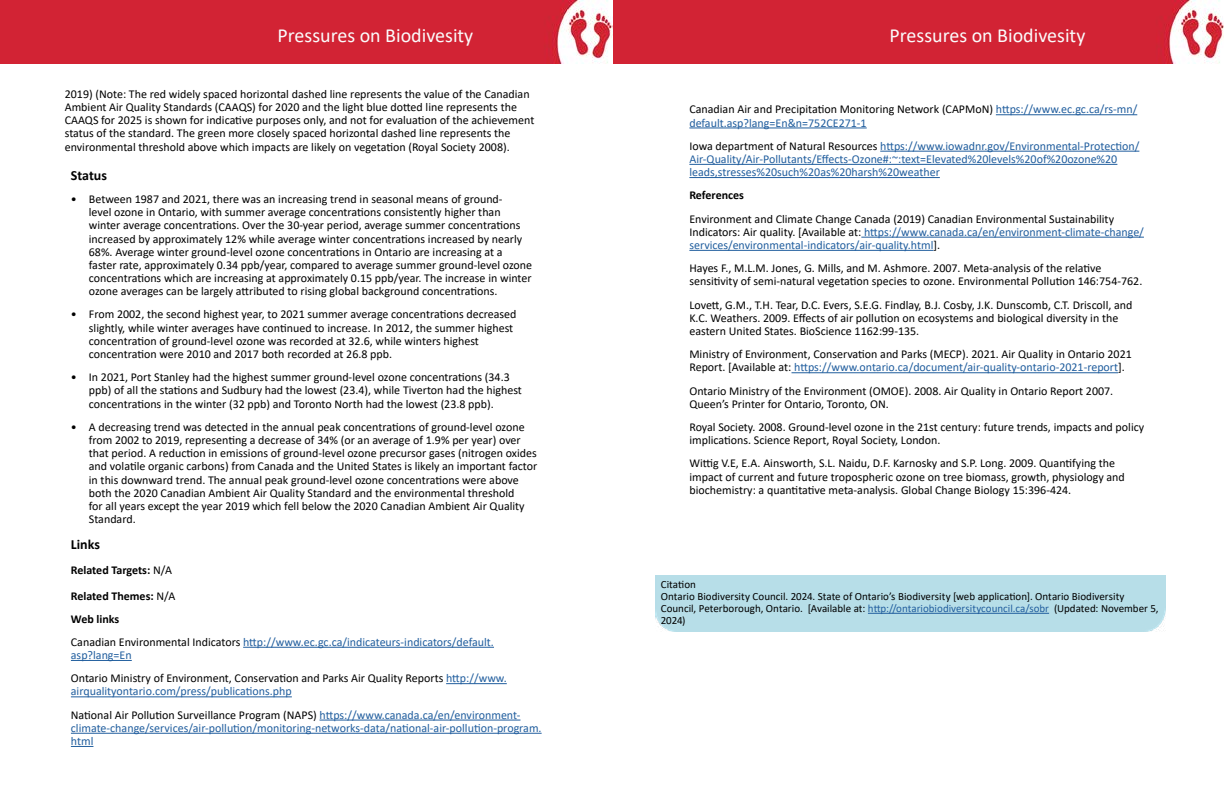
<style>
.page{position:relative;width:1224px;height:792px;background:#fff}
.page>*{position:absolute;margin:0;border:0;box-sizing:border-box;transform-origin:0 0}
.t1{font:20px "Calibri";color:#fbfbfb}
.t2{font:700 14px "Calibri";color:#000}
.t3{font:12px/13.2px "Calibri";color:#000}
.t4{font:12px/13.2px "Calibri";color:#215e9e}
.t5{font:700 12px/25.4px "Calibri";color:#000}
.t6{font:11px/12.1px "Calibri";color:#000}
.s1{font-weight:400}
.s2{font-weight:700;color:#000}
.s3{color:#000}
.s4{color:#215e9e}
</style>
<div class="page">
<img style="left:0;top:0;width:1224px;height:63px">
<hr style="left:868px;top:613px;width:181px;height:1px;background:#215e9e">
<hr style="left:996px;top:114px;width:141px;height:1px;background:#215e9e">
<hr style="left:689px;top:128px;width:178px;height:1px;background:#215e9e">
<hr style="left:880px;top:151px;width:259px;height:1px;background:#215e9e">
<hr style="left:689px;top:164px;width:428px;height:1px;background:#215e9e">
<hr style="left:689px;top:177px;width:251px;height:1px;background:#215e9e">
<hr style="left:861px;top:237px;width:283px;height:1px;background:#215e9e">
<hr style="left:689px;top:250px;width:245px;height:1px;background:#215e9e">
<hr style="left:792px;top:372px;width:326px;height:1px;background:#215e9e">
<hr style="left:243px;top:647px;width:251px;height:1px;background:#215e9e">
<hr style="left:71px;top:660px;width:61px;height:1px;background:#215e9e">
<hr style="left:446px;top:683px;width:61px;height:1px;background:#215e9e">
<hr style="left:71px;top:696px;width:221px;height:1px;background:#215e9e">
<hr style="left:320px;top:720px;width:200px;height:1px;background:#215e9e">
<hr style="left:71px;top:733px;width:471px;height:1px;background:#215e9e">
<svg style="left:71px;top:746px;width:22px;height:1px"></svg>
<h1 class="t1" style="left:278px;top:21px;width:197px">Pressures on Biodivesity</h1>
<h1 class="t1" style="left:890px;top:21px;width:197px">Pressures on Biodivesity</h1>
<p class="t3" style="left:65px;top:87px;width:471px">2019) (Note: The red widely spaced horizontal dashed line represents the value of the Canadian Ambient Air Quality Standards (CAAQS) for 2020 and the light blue dotted line represents the CAAQS for 2025 is shown for indicative purposes only, and not for evaluation of the achievement status of the standard. The green more closely spaced horizontal dashed line represents the environmental threshold above which impacts are likely on vegetation (Royal Society 2008).</p>
<p class="t2" style="left:71px;top:165px;width:38px">Status</p>
<p class="t3" style="left:89px;top:192px;width:445px;text-indent:-18px">• Between 1987 and 2021, there was an increasing trend in seasonal means of ground-<br>level ozone in Ontario, with summer average concentrations consistently higher than winter average concentrations. Over the 30-year period, average summer concentrations increased by approximately 12% while average winter concentrations increased by nearly 68%. Average winter ground-level ozone concentrations in Ontario are increasing at a faster rate, approximately 0.34 ppb/year, compared to average summer ground-level ozone concentrations which are increasing at approximately 0.15 ppb/year. The increase in winter ozone averages can be largely attributed to rising global background concentrations.</p>
<p class="t3" style="left:89px;top:308px;width:429px;text-indent:-18px">• From 2002, the second highest year, to 2021 summer average concentrations decreased slightly, while winter averages have continued to increase. In 2012, the summer highest concentration of ground-level ozone was recorded at 32.6, while winters highest concentration were 2010 and 2017 both recorded at 26.8 ppb.</p>
<p class="t3" style="left:89px;top:370px;width:435px;text-indent:-18px">• In 2021, Port Stanley had the highest summer ground-level ozone concentrations (34.3 ppb) of all the stations and Sudbury had the lowest (23.4), while Tiverton had the highest concentrations in the winter (32 ppb) and Toronto North had the lowest (23.8 ppb).</p>
<p class="t3" style="left:89px;top:420px;width:450px;text-indent:-18px">• A decreasing trend was detected in the annual peak concentrations of ground-level ozone from 2002 to 2019, representing a decrease of 34% (or an average of 1.9% per year) over that period. A reduction in emissions of ground-level ozone precursor gases (nitrogen oxides and volatile organic carbons) from Canada and the United States is likely an important factor in this downward trend. The annual peak ground-level ozone concentrations were above both the 2020 Canadian Ambient Air Quality Standard and the environmental threshold<br>for all years except the year 2019 which fell below the 2020 Canadian Ambient Air Quality Standard.</p>
<p class="t2" style="left:71px;top:534px;width:31px">Links</p>
<p class="t5" style="left:71px;top:557px;width:106px">Related Targets: <span class="s1">N/A<br></span>Related Themes: <span class="s1">N/A</span></p>
<p class="t4" style="left:71px;top:607px;width:425px;line-height:23.2px"><span class="s2">Web links<br></span><span class="s3">Canadian Environmental Indicators</span> http://www.ec.gc.ca/indicateurs-indicators/default.</p>
<p class="t3" style="left:71px;top:643px;width:437px;line-height:23.2px"><span class="s4">asp?lang=En<br></span>Ontario Ministry of Environment, Conservation and Parks Air Quality Reports <span class="s4">http://www.</span></p>
<p class="t4" style="left:71px;top:680px;width:451px;line-height:23.2px">airqualityontario.com/press/publications.php<br><span class="s3">National Air Pollution Surveillance Program (NAPS)</span> https://www.canada.ca/en/environment-</p>
<p class="t4" style="left:71px;top:721px;width:472px">climate-change/services/air-pollution/monitoring-networks-data/national-air-pollution-program. html</p>
<p class="t4" style="left:689px;top:103px;width:449px"><span class="s3">Canadian Air and Precipitation Monitoring Network (CAPMoN)</span> https://www.ec.gc.ca/rs-mn/ default.asp?lang=En&amp;n=752CE271-1</p>
<p class="t4" style="left:689px;top:139px;width:451px"><span class="s3">Iowa department of Natural Resources</span> https://www.iowadnr.gov/Environmental-Protection/<br>Air-Quality/Air-Pollutants/Effects-Ozone#:~:text=Elevated%20levels%20of%20ozone%20 leads,stresses%20such%20as%20harsh%20weather</p>
<p class="t5" style="left:689px;top:183px;width:56px">References</p>
<p class="t3" style="left:689px;top:212px;width:456px">Environment and Climate Change Canada (2019) Canadian Environmental Sustainability<br>Indicators: Air quality. [Available at: <span class="s4">https://www.canada.ca/en/environment-climate-change/ services/environmental-indicators/air-quality.html</span>].</p>
<p class="t3" style="left:689px;top:261px;width:454px">Hayes F., M.L.M. Jones, G. Mills, and M. Ashmore. 2007. Meta-analysis of the relative sensitivity of semi-natural vegetation species to ozone. Environmental Pollution 146:754-762.</p>
<p class="t3" style="left:689px;top:298px;width:445px">Lovett, G.M., T.H. Tear, D.C. Evers, S.E.G. Findlay, B.J. Cosby, J.K. Dunscomb, C.T. Driscoll, and<br>K.C. Weathers. 2009. Effects of air pollution on ecosystems and biological diversity in the eastern United States. BioScience 1162:99-135.</p>
<p class="t3" style="left:689px;top:347px;width:444px">Ministry of Environment, Conservation and Parks (MECP). 2021. Air Quality in Ontario 2021<br>Report. [Available at: <span class="s4">https://www.ontario.ca/document/air-quality-ontario-2021-report</span>].</p>
<p class="t3" style="left:689px;top:384px;width:425px">Ontario Ministry of the Environment (OMOE). 2008. Air Quality in Ontario Report 2007.<br>Queen’s Printer for Ontario, Toronto, ON.</p>
<p class="t3" style="left:689px;top:420px;width:456px">Royal Society. 2008. Ground-level ozone in the 21st century: future trends, impacts and policy implications. Science Report, Royal Society, London.</p>
<p class="t3" style="left:689px;top:456px;width:437px">Wittig V.E, E.A. Ainsworth, S.L. Naidu, D.F. Karnosky and S.P. Long. 2009. Quantifying the impact of current and future tropospheric ozone on tree biomass, growth, physiology and biochemistry: a quantitative meta-analysis. Global Change Biology 15:396-424.</p>
<p class="t6" style="left:661px;top:578px;width:499px">Citation<br>Ontario Biodiversity Council. 2024. State of Ontario’s Biodiversity [web application]. Ontario Biodiversity Council, Peterborough, Ontario. [Available at: <span class="s4">http://ontariobiodiversitycouncil.ca/sobr</span> (Updated: November 5, 2024)</p>
</div>
